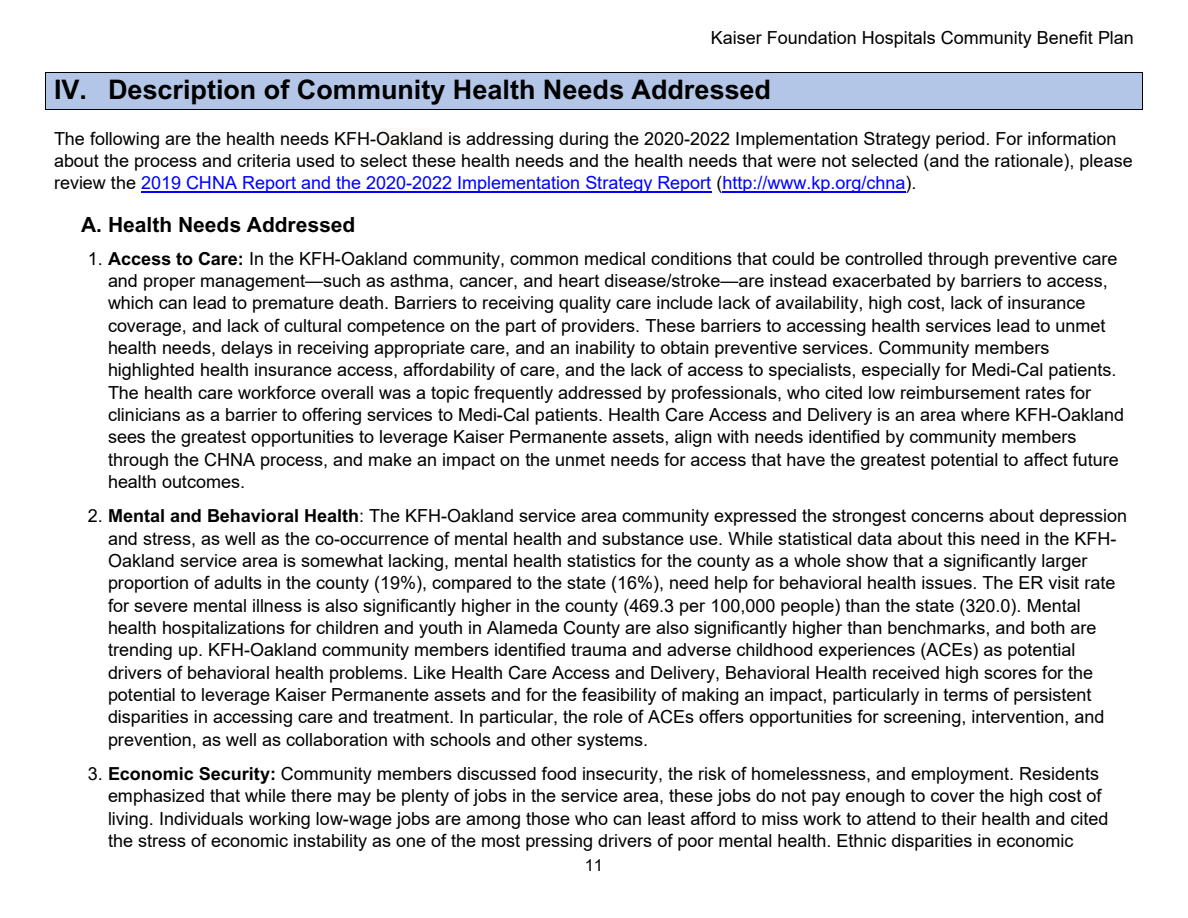
<style>
.page{position:relative;width:1188px;height:918px;background:#fff}
.page>*{position:absolute;margin:0;border:0;box-sizing:border-box;transform-origin:0 0}
.t1{font:700 27px "Arial";color:#000}
.t2{font:700 21px "Arial";color:#000}
.t3{font:18px/22.4px "Arial";color:#000}
.t4{font:16.5px "Arial";color:#000}
.s1{color:#00f}
.s2{font-weight:700}
</style>
<div class="page">
<div style="left:46px;top:73px;width:1096px;height:36px;background:#b4c6e7"></div>
<hr style="left:46px;top:72px;width:1096px;height:1px;background:#000">
<hr style="left:46px;top:109px;width:1096px;height:1px;background:#000">
<hr style="left:45px;top:73px;width:1px;height:36px;background:#000">
<hr style="left:1142px;top:73px;width:1px;height:36px;background:#000">
<div style="left:376px;top:128px;width:72px;height:20px;background:#faf9f8"></div>
<hr style="left:141px;top:191px;width:570px;height:2px;background:#00f">
<hr style="left:722px;top:191px;width:183px;height:2px;background:#00f">
<p class="t3" style="left:711px;top:26px;width:425px">Kaiser Foundation Hospitals Community Benefit Plan</p>
<h2 class="t1" style="left:54px;top:74px;width:719px">IV. Description of Community Health Needs Addressed</h2>
<p class="t3" style="left:54px;top:127px;width:1080px">The following are the health needs KFH-Oakland is addressing during the 2020-2022 Implementation Strategy period. For information about the process and criteria used to select these health needs and the health needs that were not selected (and the rationale), please review the <span class="s1">2019 CHNA Report and the 2020-2022 Implementation Strategy Report</span> (<span class="s1">http://www.kp.org/chna</span>).</p>
<h3 class="t2" style="left:81px;top:213px;width:276px">A. Health Needs Addressed</h3>
<p class="t3" style="left:108px;top:247px;width:1018px;text-indent:-20px">1. <span class="s2">Access to Care:</span> In the KFH-Oakland community, common medical conditions that could be controlled through preventive care and proper management—such as asthma, cancer, and heart disease/stroke—are instead exacerbated by barriers to access, which can lead to premature death. Barriers to receiving quality care include lack of availability, high cost, lack of insurance coverage, and lack of cultural competence on the part of providers. These barriers to accessing health services lead to unmet health needs, delays in receiving appropriate care, and an inability to obtain preventive services. Community members highlighted health insurance access, affordability of care, and the lack of access to specialists, especially for Medi-Cal patients.<br>The health care workforce overall was a topic frequently addressed by professionals, who cited low reimbursement rates for clinicians as a barrier to offering services to Medi-Cal patients. Health Care Access and Delivery is an area where KFH-Oakland sees the greatest opportunities to leverage Kaiser Permanente assets, align with needs identified by community members through the CHNA process, and make an impact on the unmet needs for access that have the greatest potential to affect future health outcomes.</p>
<p class="t3" style="left:108px;top:505px;width:1021px;text-indent:-20px">2. <span class="s2">Mental and Behavioral Health</span>: The KFH-Oakland service area community expressed the strongest concerns about depression and stress, as well as the co-occurrence of mental health and substance use. While statistical data about this need in the KFH-Oakland service area is somewhat lacking, mental health statistics for the county as a whole show that a significantly larger proportion of adults in the county (19%), compared to the state (16%), need help for behavioral health issues. The ER visit rate for severe mental illness is also significantly higher in the county (469.3 per 100,000 people) than the state (320.0). Mental health hospitalizations for children and youth in Alameda County are also significantly higher than benchmarks, and both are trending up. KFH-Oakland community members identified trauma and adverse childhood experiences (ACEs) as potential drivers of behavioral health problems. Like Health Care Access and Delivery, Behavioral Health received high scores for the potential to leverage Kaiser Permanente assets and for the feasibility of making an impact, particularly in terms of persistent disparities in accessing care and treatment. In particular, the role of ACEs offers opportunities for screening, intervention, and prevention, as well as collaboration with schools and other systems.</p>
<p class="t3" style="left:108px;top:763px;width:1002px;text-indent:-20px">3. <span class="s2">Economic Security:</span> Community members discussed food insecurity, the risk of homelessness, and employment. Residents emphasized that while there may be plenty of jobs in the service area, these jobs do not pay enough to cover the high cost of living. Individuals working low-wage jobs are among those who can least afford to miss work to attend to their health and cited the stress of economic instability as one of the most pressing drivers of poor mental health. Ethnic disparities in economic</p>
<p class="t4" style="left:585px;top:853px;width:20px">11</p>
</div>
